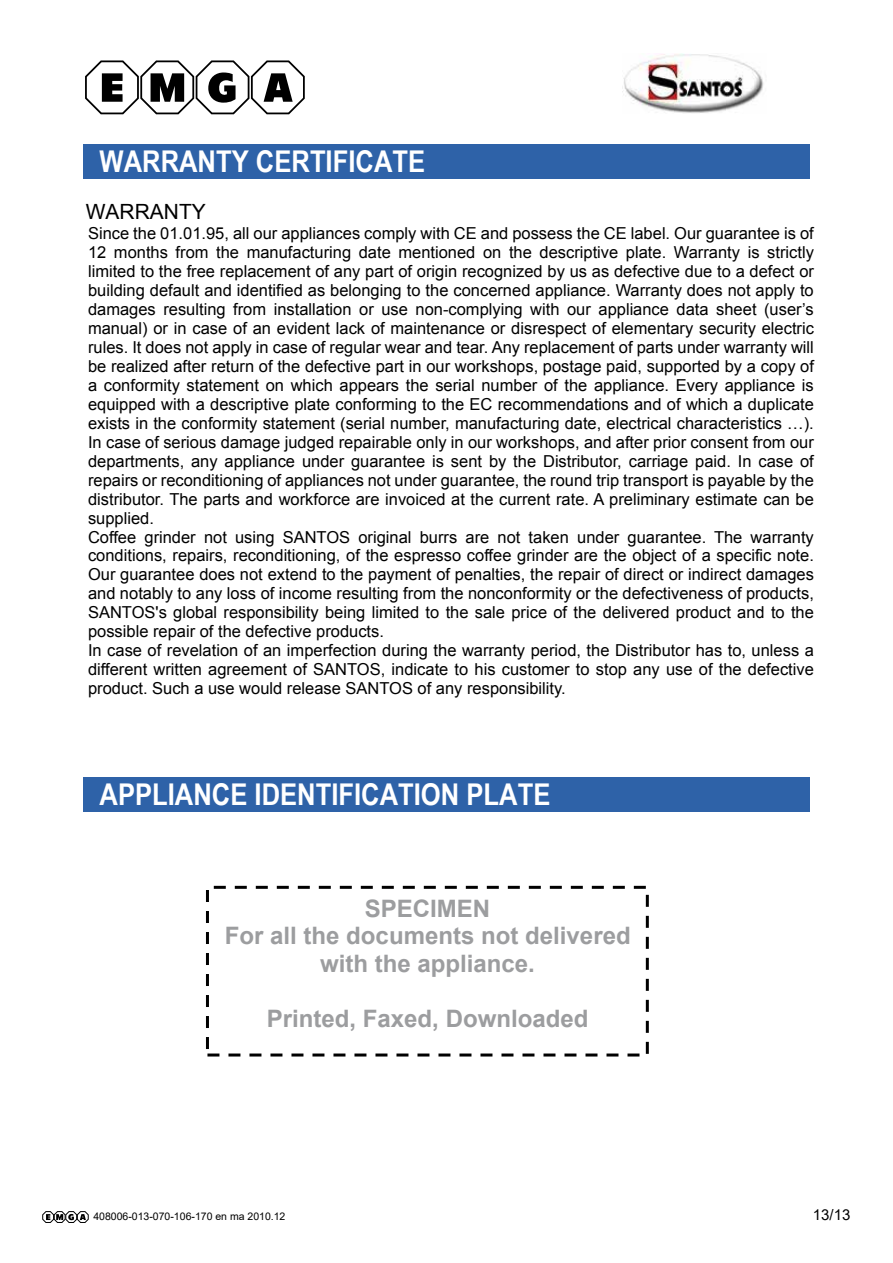
<style>
.page{position:relative;width:893px;height:1263px;background:#fff}
.page>*{position:absolute;margin:0;border:0;box-sizing:border-box;transform-origin:0 0}
.t1{font:700 30px "Arial Narrow";color:#fff;scale:1.04 1}
.t2{font:700 24px/27.6px "Arial";color:#9c9d9f;text-align:center}
.t3{font:21px "Arial";color:#000}
.t4{font:16.5px/19px "Arial";color:#000}
.t5{font:15px "Arial";color:#000}
.t6{font:10.5px "Arial";color:#000}
</style>
<div class="page">
<img style="left:622px;top:54px;width:142px;height:59px">
<div style="left:84px;top:144px;width:726px;height:34px;background:#2e62a8"></div>
<div style="left:84px;top:777px;width:726px;height:34px;background:#2e62a8"></div>
<div style="left:206px;top:886px;width:443px;height:170px;border:3px dashed #000"></div>
<svg style="left:43px;top:1211px;width:45px;height:12px"></svg>
<svg style="left:85px;top:60px;width:220px;height:54px"></svg>
<h1 class="t1" style="left:100px;top:150px;width:315px">WARRANTY CERTIFICATE</h1>
<p class="t3" style="left:86px;top:203px;width:121px">WARRANTY</p>
<p class="t4" style="left:88px;top:225px;width:727px">Since the 01.01.95, all our appliances comply with CE and possess the CE label. Our guarantee is of 12 months from the manufacturing date mentioned on the descriptive plate. Warranty is strictly limited to the free replacement of any part of origin recognized by us as defective due to a defect or building default and identified as belonging to the concerned appliance. Warranty does not apply to damages resulting from installation or use non-complying with our appliance data sheet (user’s manual) or in case of an evident lack of maintenance or disrespect of elementary security electric rules. It does not apply in case of regular wear and tear. Any replacement of parts under warranty will be realized after return of the defective part in our workshops, postage paid, supported by a copy of a conformity statement on which appears the serial number of the appliance. Every appliance is equipped with a descriptive plate conforming to the EC recommendations and of which a duplicate exists in the conformity statement (serial number, manufacturing date, electrical characteristics …).<br>In case of serious damage judged repairable only in our workshops, and after prior consent from our departments, any appliance under guarantee is sent by the Distributor, carriage paid. In case of repairs or reconditioning of appliances not under guarantee, the round trip transport is payable by the distributor. The parts and workforce are invoiced at the current rate. A preliminary estimate can be supplied.<br>Coffee grinder not using SANTOS original burrs are not taken under guarantee. The warranty conditions, repairs, reconditioning, of the espresso coffee grinder are the object of a specific note.<br>Our guarantee does not extend to the payment of penalties, the repair of direct or indirect damages and notably to any loss of income resulting from the nonconformity or the defectiveness of products, SANTOS's global responsibility being limited to the sale price of the delivered product and to the possible repair of the defective products.<br>In case of revelation of an imperfection during the warranty period, the Distributor has to, unless a different written agreement of SANTOS, indicate to his customer to stop any use of the defective product. Such a use would release SANTOS of any responsibility.</p>
<h1 class="t1" style="left:100px;top:783px;width:435px">APPLIANCE IDENTIFICATION PLATE</h1>
<h2 class="t2" style="left:225px;top:897px;width:407px">SPECIMEN<br>For all the documents not delivered with the appliance.</h2>
<h2 class="t2" style="left:267px;top:1007px;width:323px">Printed, Faxed, Downloaded</h2>
<p class="t6" style="left:93px;top:1213px;width:194px">408006-013-070-106-170 en ma 2010.12</p>
<p class="t5" style="left:813px;top:1209px;width:39px">13/13</p>
</div>
